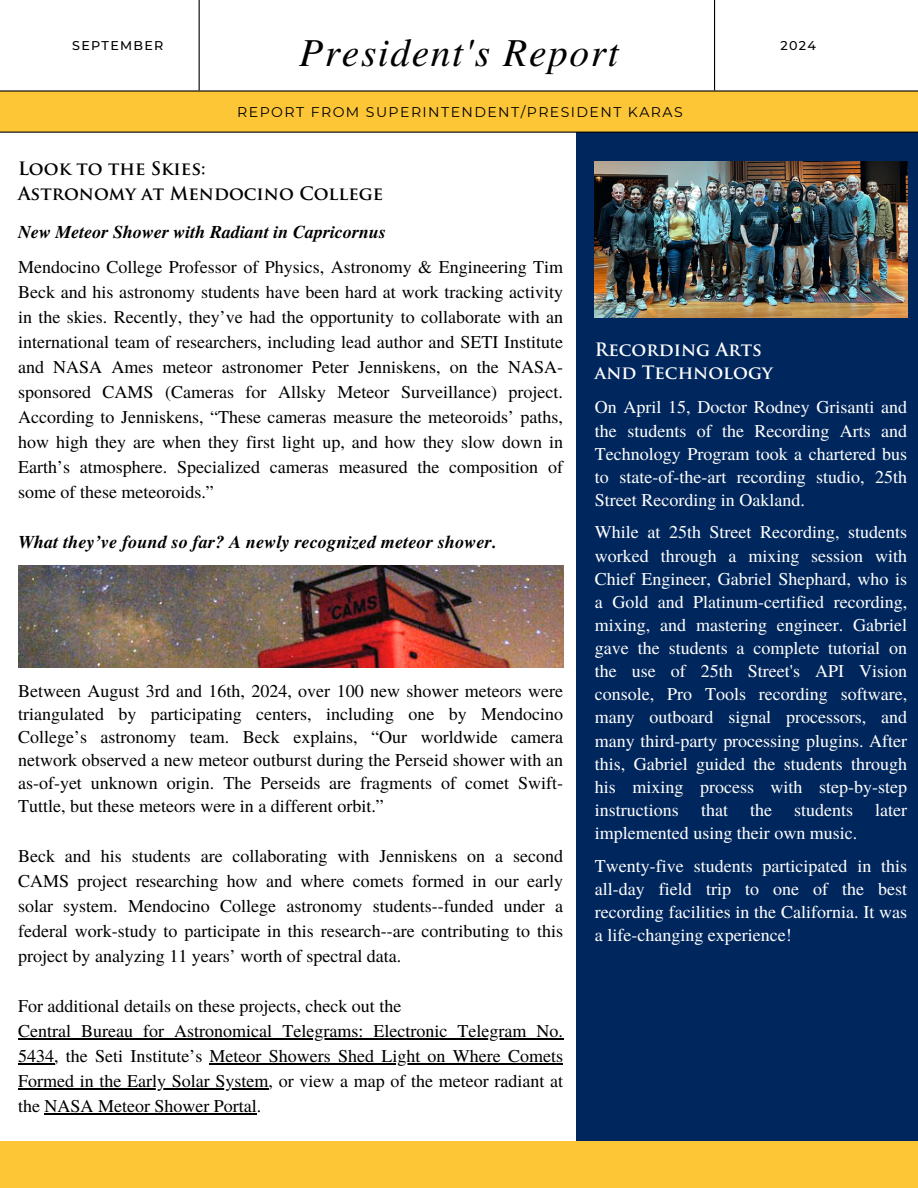
<style>
.page{position:relative;width:918px;height:1188px;background:#fff}
.page>*{position:absolute;margin:0;border:0;box-sizing:border-box;transform-origin:0 0}
.t1{font:italic 39.45px "Te X Gyre Termes";letter-spacing:.04em;color:#000}
.t2{font:18px/25px "Te X Gyre Termes";color:#000;text-align:justify}
.t3{font:18px/23.1px "Te X Gyre Termes";color:#fff;text-align:justify}
.t4{font:italic 700 18px "Te X Gyre Termes";letter-spacing:.01em;color:#000}
.t5{font:700 18px/25px "Trajan Pro";color:#000}
.t6{font:700 18px/23.1px "Trajan Pro";color:#fff}
.t7{font:14.1px "Montserrat";letter-spacing:.1em;color:#000}
.t8{font:500 12.75px "Montserrat";letter-spacing:.1em;color:#000}
</style>
<div class="page">
<div style="left:577px;top:133px;width:341px;height:1008px;background:#00275d"></div>
<img style="left:595px;top:162px;width:313px;height:155px">
<div style="left:0;top:92px;width:918px;height:40px;background:#fdc636"></div>
<hr style="left:0;top:90px;width:918px;height:2px;background:#000">
<hr style="left:199px;top:0;width:1px;height:90px;background:#000">
<hr style="left:714px;top:0;width:1px;height:90px;background:#000">
<hr style="left:0;top:132px;width:918px;height:1px;background:#000">
<div style="left:0;top:1141px;width:918px;height:47px;background:#fdc636"></div>
<img style="left:18px;top:566px;width:545px;height:101px">
<hr style="left:18px;top:1038px;width:545px;height:1px;background:#000">
<hr style="left:18px;top:1063px;width:36px;height:1px;background:#000">
<hr style="left:210px;top:1063px;width:353px;height:1px;background:#000">
<hr style="left:18px;top:1088px;width:250px;height:1px;background:#000">
<hr style="left:45px;top:1113px;width:212px;height:1px;background:#000">
<p class="t1" style="left:299px;top:24px;width:321px">President's Report</p>
<p class="t7" style="left:237px;top:104px;width:447px">REPORT FROM SUPERINTENDENT/PRESIDENT KARAS</p>
<p class="t8" style="left:72px;top:38px;width:93px">SEPTEMBER</p>
<h2 class="t8" style="left:781px;top:38px;width:37px">2024</h2>
<h3 class="t5" style="left:18px;top:158px;width:367px">Look to the Skies:<br>Astronomy at Mendocino College</h3>
<h3 class="t4" style="left:18px;top:219px;width:370px">New Meteor Shower with Radiant in Capricornus</h3>
<h3 class="t2" style="left:18px;top:254px;width:547px">Mendocino College Professor of Physics, Astronomy &amp; Engineering Tim Beck and his astronomy students have been hard at work tracking activity in the skies. Recently, they’ve had the opportunity to collaborate with an international team of researchers, including lead author and SETI Institute and NASA Ames meteor astronomer Peter Jenniskens, on the NASA&shy;sponsored CAMS (Cameras for Allsky Meteor Surveillance) project.<br>According to Jenniskens, “These cameras measure the meteoroids’ paths, how high they are when they first light up, and how they slow down in Earth’s atmosphere. Specialized cameras measured the composition of some of these meteoroids.”</h3>
<h2 class="t4" style="left:18px;top:529px;width:480px">What they’ve found so far? A newly recognized meteor shower.</h2>
<h2 class="t2" style="left:18px;top:678px;width:547px;line-height:23.1px">Between August 3rd and 16th, 2024, over 100 new shower meteors were triangulated by participating centers, including one by Mendocino College’s astronomy team. Beck explains, “Our worldwide camera network observed a new meteor outburst during the Perseid shower with an as-of-yet unknown origin. The Perseids are fragments of comet Swift-Tuttle, but these meteors were in a different orbit.”</h2>
<h3 class="t2" style="left:18px;top:842px;width:547px">Beck and his students are collaborating with Jenniskens on a second CAMS project researching how and where comets formed in our early solar system. Mendocino College astronomy students--funded under a federal work-study to participate in this research--are contributing to this project by analyzing 11 years’ worth of spectral data.</h3>
<h2 class="t2" style="left:18px;top:992px;width:385px">For additional details on these projects, check out the</h2>
<h3 class="t2" style="left:18px;top:1017px;width:547px">Central Bureau for Astronomical Telegrams: Electronic Telegram No.<br>5434, the Seti Institute’s Meteor Showers Shed Light on Where Comets</h3>
<h3 class="t2" style="left:18px;top:1067px;width:547px">Formed in the Early Solar System, or view a map of the meteor radiant at the NASA Meteor Shower Portal.</h3>
<p class="t6" style="left:595px;top:340px;width:179px">Recording Arts and Technology</p>
<p class="t3" style="left:595px;top:395px;width:314px">On April 15, Doctor Rodney Grisanti and the students of the Recording Arts and Technology Program took a chartered bus to state-of-the-art recording studio, 25th Street Recording in Oakland.</p>
<p class="t3" style="left:595px;top:520px;width:314px">While at 25th Street Recording, students worked through a mixing session with Chief Engineer, Gabriel Shephard, who is a Gold and Platinum-certified recording, mixing, and mastering engineer. Gabriel gave the students a complete tutorial on the use of 25th Street's API Vision console, Pro Tools recording software, many outboard signal processors, and many third-party processing plugins. After this, Gabriel guided the students through his mixing process with step-by-step instructions that the students later implemented using their own music.</p>
<p class="t3" style="left:595px;top:853px;width:314px">Twenty-five students participated in this all-day field trip to one of the best recording facilities in the California. It was a life-changing experience!</p>
</div>
